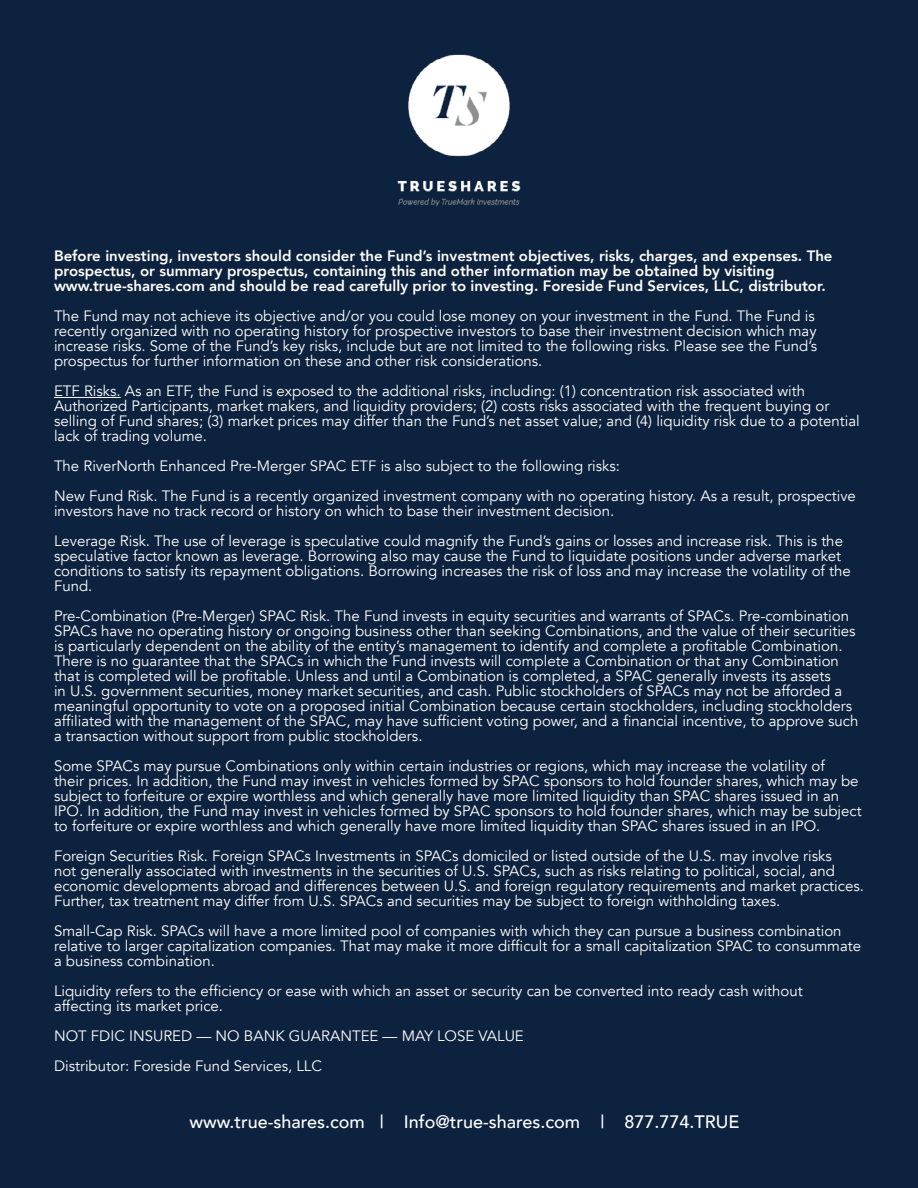
<style>
.page{position:relative;width:918px;height:1188px;background:#fff}
.page>*{position:absolute;margin:0;border:0;box-sizing:border-box;transform-origin:0 0}
.t1{font:500 18px "Avenir";color:#fff}
.t2{font:15px/15px "Avenir";color:#fff}
.t3{font:800 15px/15px "Avenir";color:#fff}
</style>
<div class="page">
<div style="left:1px;top:1px;width:916px;height:1186px;background:#0d223e"></div>
<img style="left:397px;top:54px;width:124px;height:153px">
<hr style="left:54px;top:397px;width:67px;height:1px;background:#fff">
<p class="t3" style="left:54px;top:249px;width:780px">Before investing, investors should consider the Fund’s investment objectives, risks, charges, and expenses. The prospectus, or summary prospectus, containing this and other information may be obtained by visiting www.true-shares.com and should be read carefully prior to investing. Foreside Fund Services, LLC, distributor.</p>
<p class="t2" style="left:54px;top:309px;width:765px">The Fund may not achieve its objective and/or you could lose money on your investment in the Fund. The Fund is recently organized with no operating history for prospective investors to base their investment decision which may increase risks. Some of the Fund’s key risks, include but are not limited to the following risks. Please see the Fund’s prospectus for further information on these and other risk considerations.</p>
<p class="t2" style="left:54px;top:384px;width:807px">ETF Risks. As an ETF, the Fund is exposed to the additional risks, including: (1) concentration risk associated with Authorized Participants, market makers, and liquidity providers; (2) costs risks associated with the frequent buying or selling of Fund shares; (3) market prices may differ than the Fund’s net asset value; and (4) liquidity risk due to a potential lack of trading volume.</p>
<p class="t2" style="left:54px;top:451px;width:803px;line-height:30px">The RiverNorth Enhanced Pre-Merger SPAC ETF is also subject to the following risks:<br>New Fund Risk. The Fund is a recently organized investment company with no operating history. As a result, prospective</p>
<p class="t2" style="left:54px;top:496px;width:791px;line-height:30px">investors have no track record or history on which to base their investment decision.<br>Leverage Risk. The use of leverage is speculative could magnify the Fund’s gains or losses and increase risk. This is the</p>
<p class="t2" style="left:54px;top:549px;width:798px">speculative factor known as leverage. Borrowing also may cause the Fund to liquidate positions under adverse market conditions to satisfy its repayment obligations. Borrowing increases the risk of loss and may increase the volatility of the<br>Fund.</p>
<p class="t2" style="left:54px;top:609px;width:806px">Pre-Combination (Pre-Merger) SPAC Risk. The Fund invests in equity securities and warrants of SPACs. Pre-combination SPACs have no operating history or ongoing business other than seeking Combinations, and the value of their securities is particularly dependent on the ability of the entity’s management to identify and complete a profitable Combination.<br>There is no guarantee that the SPACs in which the Fund invests will complete a Combination or that any Combination that is completed will be profitable. Unless and until a Combination is completed, a SPAC generally invests its assets<br>in U.S. government securities, money market securities, and cash. Public stockholders of SPACs may not be afforded a meaningful opportunity to vote on a proposed initial Combination because certain stockholders, including stockholders affiliated with the management of the SPAC, may have sufficient voting power, and a financial incentive, to approve such a transaction without support from public stockholders.</p>
<p class="t2" style="left:54px;top:759px;width:809px">Some SPACs may pursue Combinations only within certain industries or regions, which may increase the volatility of<br>their prices. In addition, the Fund may invest in vehicles formed by SPAC sponsors to hold founder shares, which may be subject to forfeiture or expire worthless and which generally have more limited liquidity than SPAC shares issued in an IPO. In addition, the Fund may invest in vehicles formed by SPAC sponsors to hold founder shares, which may be subject to forfeiture or expire worthless and which generally have more limited liquidity than SPAC shares issued in an IPO.</p>
<p class="t2" style="left:54px;top:849px;width:812px">Foreign Securities Risk. Foreign SPACs Investments in SPACs domiciled or listed outside of the U.S. may involve risks<br>not generally associated with investments in the securities of U.S. SPACs, such as risks relating to political, social, and economic developments abroad and differences between U.S. and foreign regulatory requirements and market practices.<br>Further, tax treatment may differ from U.S. SPACs and securities may be subject to foreign withholding taxes.</p>
<p class="t2" style="left:54px;top:924px;width:809px">Small-Cap Risk. SPACs will have a more limited pool of companies with which they can pursue a business combination relative to larger capitalization companies. That may make it more difficult for a small capitalization SPAC to consummate a business combination.</p>
<p class="t2" style="left:54px;top:984px;width:750px">Liquidity refers to the efficiency or ease with which an asset or security can be converted into ready cash without affecting its market price.</p>
<p class="t2" style="left:54px;top:1021px;width:471px;line-height:30px">NOT FDIC INSURED — NO BANK GUARANTEE — MAY LOSE VALUE<br>Distributor: Foreside Fund Services, LLC</p>
<p class="t1" style="left:189px;top:1106px;width:552px">www.true-shares.com | Info@true-shares.com | 877.774.TRUE</p>
</div>
